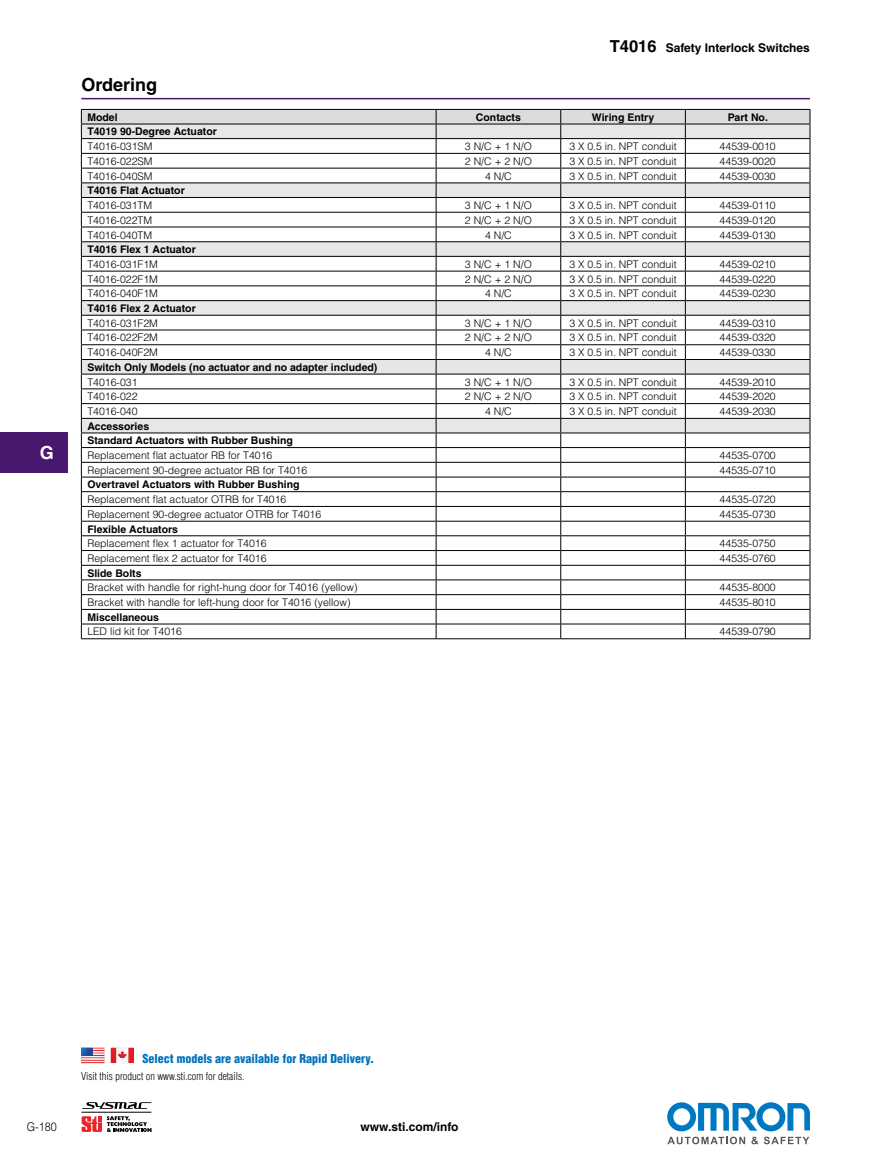
<style>
.page{position:relative;width:891px;height:1175px;background:#fff}
.page>*{position:absolute;margin:0;border:0;box-sizing:border-box;transform-origin:0 0}
.t1{font:700 18px "Helvetica";color:#000}
.t2{font:700 18px "Helvetica";color:#fff}
.t3{font:700 12px "Helvetica";color:#000}
.t4{font:900 condensed 12px "Helvetica";color:#0071bb}
.t5{font:300 12px "Helvetica";color:#000;scale:.9 1}
.t6{font:300 10.5px "Helvetica";color:#000}
.t7{font:700 10.5px/14.5px "Helvetica";color:#000}
.t8{font:300 condensed 10.5px "Helvetica";color:#000}
.s1{font-size:16.5px}
</style>
<div class="page">
<div style="left:0;top:432px;width:68px;height:40px;background:#49176d"></div>
<svg style="left:86px;top:1102px;width:66px;height:6px"></svg>
<hr style="left:82px;top:1111px;width:69px;height:1px;background:#000">
<svg style="left:82px;top:1116px;width:70px;height:15px"></svg>
<svg style="left:667px;top:1102px;width:143px;height:42px"></svg>
<hr style="left:81px;top:638px;width:355px;height:1px;background:#000">
<hr style="left:436px;top:638px;width:125px;height:1px;background:#000">
<hr style="left:561px;top:638px;width:124px;height:1px;background:#000">
<hr style="left:685px;top:638px;width:125px;height:1px;background:#000">
<svg style="left:81px;top:109px;width:730px;height:529px"></svg>
<hr style="left:81px;top:138px;width:355px;height:1px;background:#000">
<hr style="left:436px;top:138px;width:125px;height:1px;background:#000">
<hr style="left:561px;top:138px;width:124px;height:1px;background:#000">
<hr style="left:685px;top:138px;width:125px;height:1px;background:#000">
<hr style="left:81px;top:98px;width:729px;height:1px;background:#49176d">
<img style="left:81px;top:1047px;width:24px;height:16px">
<svg style="left:81px;top:1047px;width:12px;height:9px"></svg>
<img style="left:110px;top:1047px;width:24px;height:16px">
<svg style="left:118px;top:1050px;width:9px;height:10px"></svg>
<h1 class="t2" style="left:40px;top:442px;width:16px">G</h1>
<p class="t3" style="left:610px;top:43px;width:202px"><span class="s1">T4016</span> Safety Interlock Switches</p>
<h1 class="t1" style="left:81px;top:78px;width:77px">Ordering</h1>
<p class="t7" style="left:87px;top:111px;width:32px">Model</p>
<p class="t7" style="left:476px;top:111px;width:46px">Contacts</p>
<p class="t7" style="left:592px;top:111px;width:64px">Wiring Entry</p>
<p class="t7" style="left:728px;top:111px;width:42px">Part No.</p>
<p class="t7" style="left:87px;top:125px;width:131px">T4019 90-Degree Actuator</p>
<p class="t6" style="left:87px;top:142px;width:67px">T4016-031SM</p>
<p class="t6" style="left:465px;top:142px;width:69px">3 N/C + 1 N/O</p>
<p class="t6" style="left:569px;top:142px;width:109px">3 X 0.5 in. NPT conduit</p>
<p class="t6" style="left:720px;top:142px;width:58px">44539-0010</p>
<p class="t6" style="left:87px;top:157px;width:67px">T4016-022SM</p>
<p class="t6" style="left:465px;top:157px;width:69px">2 N/C + 2 N/O</p>
<p class="t6" style="left:569px;top:157px;width:109px">3 X 0.5 in. NPT conduit</p>
<p class="t6" style="left:720px;top:157px;width:58px">44539-0020</p>
<p class="t6" style="left:87px;top:172px;width:67px">T4016-040SM</p>
<p class="t6" style="left:485px;top:172px;width:28px">4 N/C</p>
<p class="t6" style="left:569px;top:172px;width:109px">3 X 0.5 in. NPT conduit</p>
<p class="t6" style="left:720px;top:172px;width:58px">44539-0030</p>
<p class="t7" style="left:87px;top:184px;width:99px">T4016 Flat Actuator</p>
<p class="t6" style="left:87px;top:201px;width:66px">T4016-031TM</p>
<p class="t6" style="left:465px;top:201px;width:69px">3 N/C + 1 N/O</p>
<p class="t6" style="left:569px;top:201px;width:109px">3 X 0.5 in. NPT conduit</p>
<p class="t6" style="left:720px;top:201px;width:58px">44539-0110</p>
<p class="t6" style="left:87px;top:216px;width:66px">T4016-022TM</p>
<p class="t6" style="left:465px;top:216px;width:69px">2 N/C + 2 N/O</p>
<p class="t6" style="left:569px;top:216px;width:109px">3 X 0.5 in. NPT conduit</p>
<p class="t6" style="left:720px;top:216px;width:58px">44539-0120</p>
<p class="t6" style="left:87px;top:231px;width:66px">T4016-040TM</p>
<p class="t6" style="left:485px;top:231px;width:28px">4 N/C</p>
<p class="t6" style="left:569px;top:231px;width:109px">3 X 0.5 in. NPT conduit</p>
<p class="t6" style="left:720px;top:231px;width:58px">44539-0130</p>
<p class="t7" style="left:87px;top:243px;width:110px">T4016 Flex 1 Actuator</p>
<p class="t6" style="left:87px;top:260px;width:72px">T4016-031F1M</p>
<p class="t6" style="left:465px;top:260px;width:69px">3 N/C + 1 N/O</p>
<p class="t6" style="left:569px;top:260px;width:109px">3 X 0.5 in. NPT conduit</p>
<p class="t6" style="left:720px;top:260px;width:58px">44539-0210</p>
<p class="t6" style="left:87px;top:275px;width:72px">T4016-022F1M</p>
<p class="t6" style="left:465px;top:275px;width:69px">2 N/C + 2 N/O</p>
<p class="t6" style="left:569px;top:275px;width:109px">3 X 0.5 in. NPT conduit</p>
<p class="t6" style="left:720px;top:275px;width:58px">44539-0220</p>
<p class="t6" style="left:87px;top:289px;width:72px">T4016-040F1M</p>
<p class="t6" style="left:485px;top:289px;width:28px">4 N/C</p>
<p class="t6" style="left:569px;top:289px;width:109px">3 X 0.5 in. NPT conduit</p>
<p class="t6" style="left:720px;top:289px;width:58px">44539-0230</p>
<p class="t7" style="left:87px;top:302px;width:110px">T4016 Flex 2 Actuator</p>
<p class="t6" style="left:87px;top:319px;width:72px">T4016-031F2M</p>
<p class="t6" style="left:465px;top:319px;width:69px">3 N/C + 1 N/O</p>
<p class="t6" style="left:569px;top:319px;width:109px">3 X 0.5 in. NPT conduit</p>
<p class="t6" style="left:720px;top:319px;width:58px">44539-0310</p>
<p class="t6" style="left:87px;top:334px;width:72px">T4016-022F2M</p>
<p class="t6" style="left:465px;top:334px;width:69px">2 N/C + 2 N/O</p>
<p class="t6" style="left:569px;top:334px;width:109px">3 X 0.5 in. NPT conduit</p>
<p class="t6" style="left:720px;top:334px;width:58px">44539-0320</p>
<p class="t6" style="left:87px;top:348px;width:72px">T4016-040F2M</p>
<p class="t6" style="left:485px;top:348px;width:28px">4 N/C</p>
<p class="t6" style="left:569px;top:348px;width:109px">3 X 0.5 in. NPT conduit</p>
<p class="t6" style="left:720px;top:348px;width:58px">44539-0330</p>
<p class="t7" style="left:87px;top:361px;width:292px">Switch Only Models (no actuator and no adapter included)</p>
<p class="t6" style="left:87px;top:378px;width:52px">T4016-031</p>
<p class="t6" style="left:465px;top:378px;width:69px">3 N/C + 1 N/O</p>
<p class="t6" style="left:569px;top:378px;width:109px">3 X 0.5 in. NPT conduit</p>
<p class="t6" style="left:720px;top:378px;width:58px">44539-2010</p>
<p class="t6" style="left:87px;top:392px;width:52px">T4016-022</p>
<p class="t6" style="left:465px;top:392px;width:69px">2 N/C + 2 N/O</p>
<p class="t6" style="left:569px;top:392px;width:109px">3 X 0.5 in. NPT conduit</p>
<p class="t6" style="left:720px;top:392px;width:58px">44539-2020</p>
<p class="t6" style="left:87px;top:407px;width:52px">T4016-040</p>
<p class="t6" style="left:485px;top:407px;width:28px">4 N/C</p>
<p class="t6" style="left:569px;top:407px;width:109px">3 X 0.5 in. NPT conduit</p>
<p class="t6" style="left:720px;top:407px;width:58px">44539-2030</p>
<p class="t7" style="left:87px;top:420px;width:207px">Accessories<br>Standard Actuators with Rubber Bushing</p>
<p class="t6" style="left:87px;top:451px;width:187px">Replacement flat actuator RB for T4016</p>
<p class="t6" style="left:720px;top:451px;width:58px">44535-0700</p>
<p class="t6" style="left:87px;top:466px;width:221px">Replacement 90-degree actuator RB for T4016</p>
<p class="t6" style="left:720px;top:466px;width:58px">44535-0710</p>
<p class="t7" style="left:87px;top:478px;width:214px">Overtravel Actuators with Rubber Bushing</p>
<p class="t6" style="left:87px;top:495px;width:201px">Replacement flat actuator OTRB for T4016</p>
<p class="t6" style="left:720px;top:495px;width:58px">44535-0720</p>
<p class="t6" style="left:87px;top:510px;width:235px">Replacement 90-degree actuator OTRB for T4016</p>
<p class="t6" style="left:720px;top:510px;width:58px">44535-0730</p>
<p class="t7" style="left:87px;top:522px;width:92px">Flexible Actuators</p>
<p class="t6" style="left:87px;top:539px;width:181px">Replacement flex 1 actuator for T4016</p>
<p class="t6" style="left:720px;top:539px;width:58px">44535-0750</p>
<p class="t6" style="left:87px;top:554px;width:181px">Replacement flex 2 actuator for T4016</p>
<p class="t6" style="left:720px;top:554px;width:58px">44535-0760</p>
<p class="t7" style="left:87px;top:566px;width:56px">Slide Bolts</p>
<p class="t6" style="left:87px;top:583px;width:272px">Bracket with handle for right-hung door for T4016 (yellow)</p>
<p class="t6" style="left:720px;top:583px;width:58px">44535-8000</p>
<p class="t6" style="left:87px;top:598px;width:265px">Bracket with handle for left-hung door for T4016 (yellow)</p>
<p class="t6" style="left:720px;top:598px;width:58px">44535-8010</p>
<p class="t7" style="left:87px;top:610px;width:73px">Miscellaneous</p>
<p class="t6" style="left:87px;top:627px;width:96px">LED lid kit for T4016</p>
<p class="t6" style="left:720px;top:627px;width:58px">44539-0790</p>
<p class="t4" style="left:142px;top:1054px;width:233px">Select models are available for Rapid Delivery.</p>
<p class="t8" style="left:81px;top:1072px;width:165px">Visit this product on www.sti.com for details.</p>
<p class="t5" style="left:27px;top:1122px;width:35px">G-180</p>
<p class="t3" style="left:361px;top:1120px;width:99px">www.sti.com/info</p>
</div>
